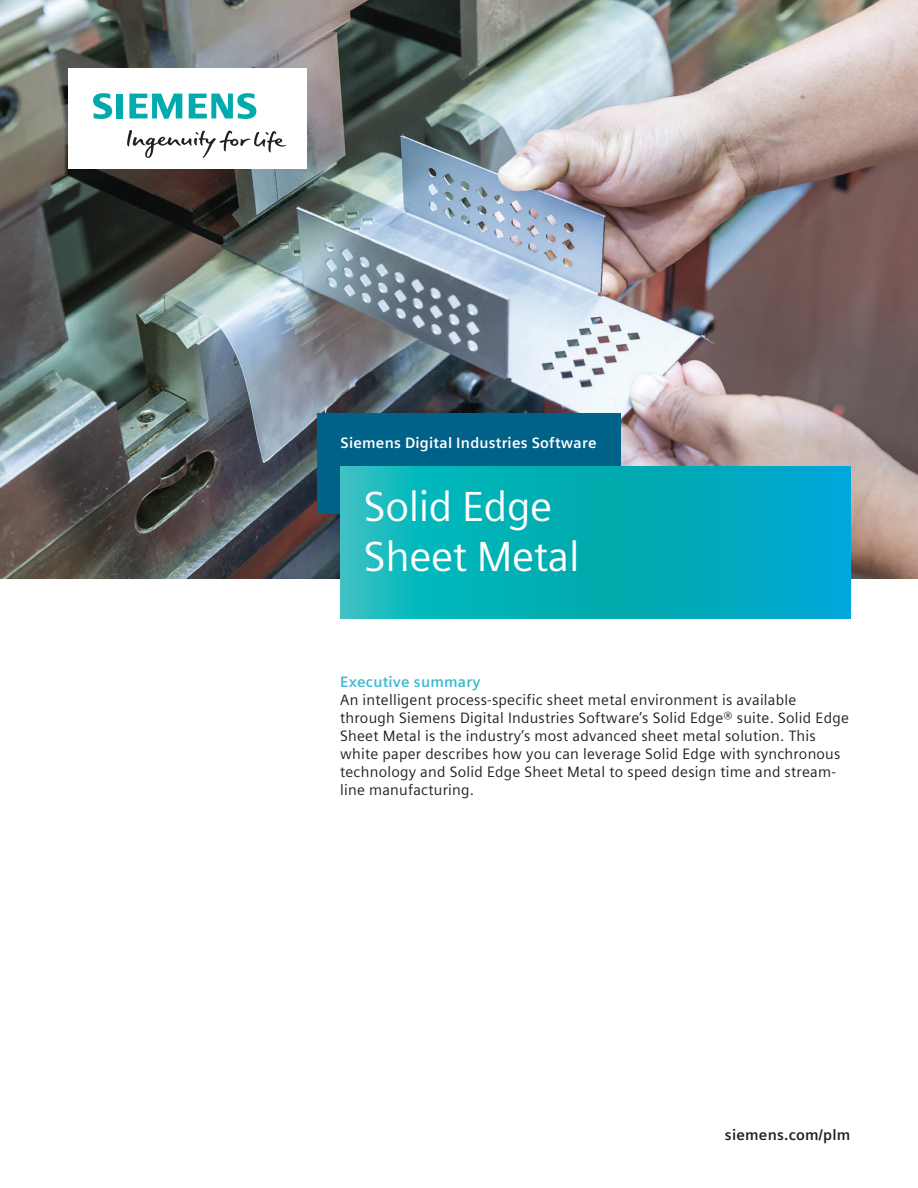
<style>
.page{position:relative;width:918px;height:1188px;background:#fff}
.page>*{position:absolute;margin:0;border:0;box-sizing:border-box;transform-origin:0 0}
.t1{font:42px/50.4px "Siemens Sans Global";letter-spacing:-.01em;color:#fff}
.t2{font:15px/18px "Siemens Sans Global";letter-spacing:.015em;color:#231f20}
.t3{font:700 15px "Siemens Sans Global";letter-spacing:.015em;color:#fff}
.t4{font:700 15px "Siemens Sans Global";letter-spacing:.015em;color:#41bad2}
.t5{font:700 15px "Siemens Sans Global";letter-spacing:.015em;color:#231f20}
</style>
<div class="page">
<img style="left:0;top:0;width:918px;height:578px">
<div style="left:317px;top:413px;width:303px;height:101px;background:#006288"></div>
<div style="left:68px;top:68px;width:238px;height:101px;background:#fff"></div>
<svg style="left:127px;top:130px;width:159px;height:28px"></svg>
<svg style="left:93px;top:93px;width:30px;height:26px"></svg>
<svg style="left:129px;top:94px;width:53px;height:25px"></svg>
<svg style="left:189px;top:93px;width:67px;height:26px"></svg>
<svg style="left:340px;top:466px;width:510px;height:153px;background:#05aebc"></svg>
<p class="t3" style="left:341px;top:431px;width:257px">Siemens Digital Industries Software</p>
<h1 class="t1" style="left:364px;top:481px;width:217px">Solid Edge<br>Sheet Metal</h1>
<p class="t4" style="left:340px;top:670px;width:142px">Executive summary</p>
<p class="t2" style="left:340px;top:691px;width:510px">An intelligent process-specific sheet metal environment is available through Siemens Digital Industries Software’s Solid Edge® suite. Solid Edge Sheet Metal is the industry’s most advanced sheet metal solution. This white paper describes how you can leverage Solid Edge with synchronous technology and Solid Edge Sheet Metal to speed design time and stream&shy;line manufacturing.</p>
<p class="t5" style="left:725px;top:1123px;width:127px">siemens.com/plm</p>
</div>
